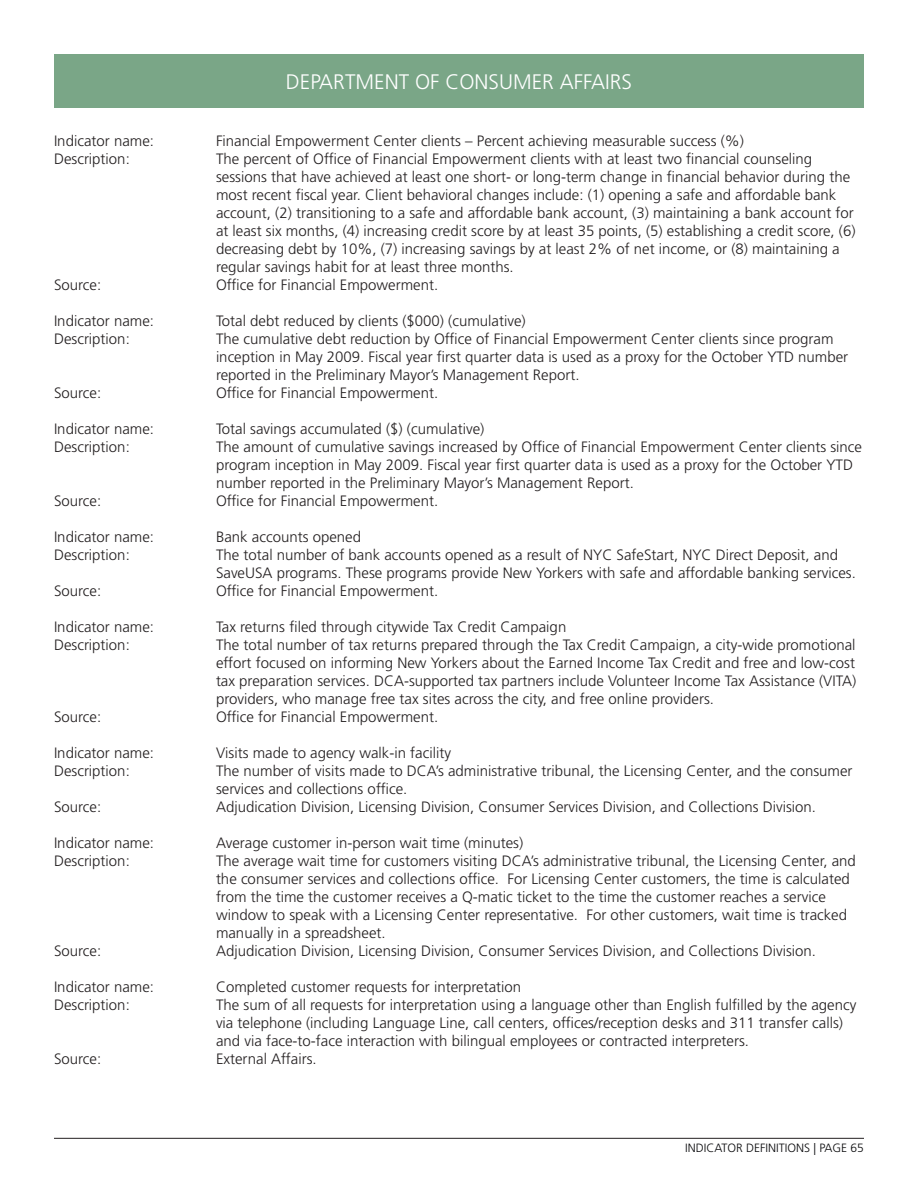
<style>
.page{position:relative;width:918px;height:1188px;background:#fff}
.page>*{position:absolute;margin:0;border:0;box-sizing:border-box;transform-origin:0 0}
.t1{font:300 21px "Frutiger LT Std";color:#fff}
.Indicator_Definition{font:300 15px/18px "Frutiger LT Std";color:#231f20}
.t2{font:300 12px "Frutiger LT Std";color:#09090b}
</style>
<div class="page">
<hr style="left:54px;top:1138px;width:810px;height:1px;background:#231f20">
<div style="left:54px;top:54px;width:810px;height:54px;background:#7aa687"></div>
<h1 class="t1" style="left:286px;top:70px;width:348px">DEPARTMENT OF CONSUMER AFFAIRS</h1>
<p class="Indicator_Definition" style="left:54px;top:132px;width:102px">Indicator name:</p>
<p class="Indicator_Definition" style="left:216px;top:132px;width:530px">Financial Empowerment Center clients – Percent achieving measurable success (%)</p>
<p class="Indicator_Definition" style="left:54px;top:150px;width:77px">Description:</p>
<p class="Indicator_Definition" style="left:216px;top:150px;width:641px">The percent of Office of Financial Empowerment clients with at least two financial counseling sessions that have achieved at least one short- or long-term change in financial behavior during the most recent fiscal year. Client behavioral changes include: (1) opening a safe and affordable bank account, (2) transitioning to a safe and affordable bank account, (3) maintaining a bank account for at least six months, (4) increasing credit score by at least 35 points, (5) establishing a credit score, (6) decreasing debt by 10%, (7) increasing savings by at least 2% of net income, or (8) maintaining a regular savings habit for at least three months.</p>
<p class="Indicator_Definition" style="left:54px;top:276px;width:49px">Source:</p>
<p class="Indicator_Definition" style="left:216px;top:276px;width:224px">Office for Financial Empowerment.</p>
<p class="Indicator_Definition" style="left:54px;top:312px;width:102px">Indicator name:</p>
<p class="Indicator_Definition" style="left:216px;top:312px;width:311px">Total debt reduced by clients ($000) (cumulative)</p>
<p class="Indicator_Definition" style="left:54px;top:330px;width:77px">Description:</p>
<p class="Indicator_Definition" style="left:216px;top:330px;width:634px">The cumulative debt reduction by Office of Financial Empowerment Center clients since program inception in May 2009. Fiscal year first quarter data is used as a proxy for the October YTD number reported in the Preliminary Mayor’s Management Report.</p>
<p class="Indicator_Definition" style="left:54px;top:384px;width:49px">Source:</p>
<p class="Indicator_Definition" style="left:216px;top:384px;width:224px">Office for Financial Empowerment.</p>
<p class="Indicator_Definition" style="left:54px;top:420px;width:102px">Indicator name:</p>
<p class="Indicator_Definition" style="left:216px;top:420px;width:270px">Total savings accumulated ($) (cumulative)</p>
<p class="Indicator_Definition" style="left:54px;top:438px;width:77px">Description:</p>
<p class="Indicator_Definition" style="left:216px;top:438px;width:648px">The amount of cumulative savings increased by Office of Financial Empowerment Center clients since program inception in May 2009. Fiscal year first quarter data is used as a proxy for the October YTD number reported in the Preliminary Mayor’s Management Report.</p>
<p class="Indicator_Definition" style="left:54px;top:492px;width:49px">Source:</p>
<p class="Indicator_Definition" style="left:216px;top:492px;width:224px">Office for Financial Empowerment.</p>
<p class="Indicator_Definition" style="left:54px;top:528px;width:102px">Indicator name:</p>
<p class="Indicator_Definition" style="left:216px;top:528px;width:147px">Bank accounts opened</p>
<p class="Indicator_Definition" style="left:54px;top:546px;width:77px">Description:</p>
<p class="Indicator_Definition" style="left:216px;top:546px;width:641px">The total number of bank accounts opened as a result of NYC SafeStart, NYC Direct Deposit, and<br>SaveUSA programs. These programs provide New Yorkers with safe and affordable banking services.</p>
<p class="Indicator_Definition" style="left:54px;top:582px;width:49px">Source:</p>
<p class="Indicator_Definition" style="left:216px;top:582px;width:224px">Office for Financial Empowerment.</p>
<p class="Indicator_Definition" style="left:54px;top:618px;width:102px">Indicator name:</p>
<p class="Indicator_Definition" style="left:216px;top:618px;width:352px">Tax returns filed through citywide Tax Credit Campaign</p>
<p class="Indicator_Definition" style="left:54px;top:636px;width:77px">Description:</p>
<p class="Indicator_Definition" style="left:216px;top:636px;width:642px;text-align:justify">The total number of tax returns prepared through the Tax Credit Campaign, a city-wide promotional effort focused on informing New Yorkers about the Earned Income Tax Credit and free and low-cost tax preparation services. DCA-supported tax partners include Volunteer Income Tax Assistance (VITA) providers, who manage free tax sites across the city, and free online providers.</p>
<p class="Indicator_Definition" style="left:54px;top:708px;width:49px">Source:</p>
<p class="Indicator_Definition" style="left:216px;top:708px;width:224px">Office for Financial Empowerment.</p>
<p class="Indicator_Definition" style="left:54px;top:744px;width:102px">Indicator name:</p>
<p class="Indicator_Definition" style="left:216px;top:744px;width:237px">Visits made to agency walk-in facility</p>
<p class="Indicator_Definition" style="left:54px;top:762px;width:77px">Description:</p>
<p class="Indicator_Definition" style="left:216px;top:762px;width:638px">The number of visits made to DCA’s administrative tribunal, the Licensing Center, and the consumer services and collections office.</p>
<p class="Indicator_Definition" style="left:54px;top:798px;width:49px">Source:</p>
<p class="Indicator_Definition" style="left:216px;top:798px;width:602px">Adjudication Division, Licensing Division, Consumer Services Division, and Collections Division.</p>
<p class="Indicator_Definition" style="left:54px;top:834px;width:102px">Indicator name:</p>
<p class="Indicator_Definition" style="left:216px;top:834px;width:309px">Average customer in-person wait time (minutes)</p>
<p class="Indicator_Definition" style="left:54px;top:852px;width:77px">Description:</p>
<p class="Indicator_Definition" style="left:216px;top:852px;width:641px">The average wait time for customers visiting DCA’s administrative tribunal, the Licensing Center, and the consumer services and collections office. For Licensing Center customers, the time is calculated from the time the customer receives a Q-matic ticket to the time the customer reaches a service window to speak with a Licensing Center representative. For other customers, wait time is tracked manually in a spreadsheet.</p>
<p class="Indicator_Definition" style="left:54px;top:942px;width:49px">Source:</p>
<p class="Indicator_Definition" style="left:216px;top:942px;width:602px">Adjudication Division, Licensing Division, Consumer Services Division, and Collections Division.</p>
<p class="Indicator_Definition" style="left:54px;top:978px;width:102px">Indicator name:</p>
<p class="Indicator_Definition" style="left:216px;top:978px;width:307px">Completed customer requests for interpretation</p>
<p class="Indicator_Definition" style="left:54px;top:996px;width:77px">Description:</p>
<p class="Indicator_Definition" style="left:216px;top:996px;width:642px">The sum of all requests for interpretation using a language other than English fulfilled by the agency via telephone (including Language Line, call centers, offices/reception desks and 311 transfer calls) and via face-to-face interaction with bilingual employees or contracted interpreters.</p>
<p class="Indicator_Definition" style="left:54px;top:1050px;width:49px">Source:</p>
<p class="Indicator_Definition" style="left:216px;top:1050px;width:102px">External Affairs.</p>
<p class="t2" style="left:685px;top:1141px;width:180px">INDICATOR DEFINITIONS | PAGE 65</p>
</div>
